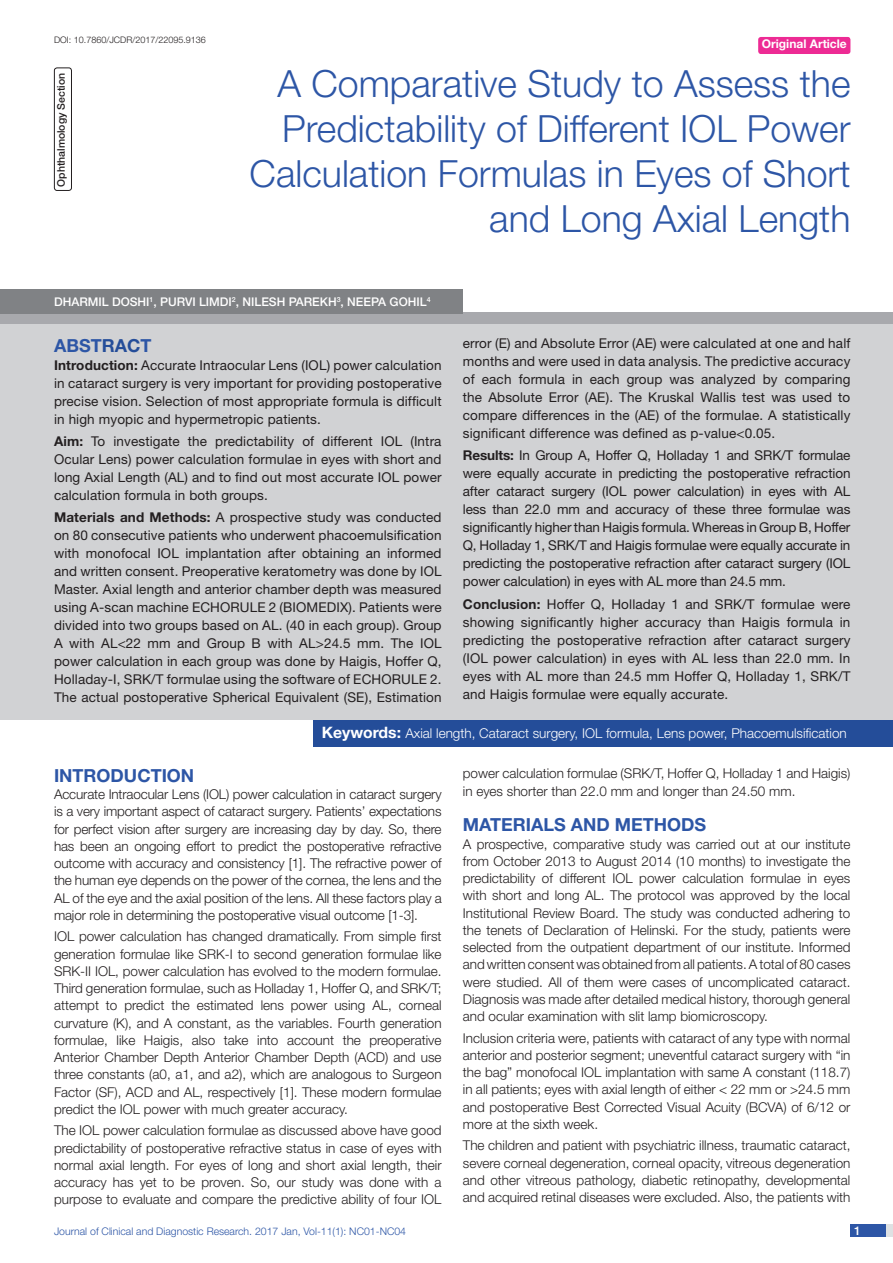
<style>
.page{position:relative;width:893px;height:1263px;background:#fff}
.page>*{position:absolute;margin:0;border:0;box-sizing:border-box;transform-origin:0 0}
.t1{font:300 37.5px/45px "Helvetica Neue";color:#2d56a6;text-align:right}
.Heading{font:700 18px "Helvetica Neue";color:#2d56a6}
.Abstract_head{font:700 18px "Helvetica Neue";color:#2d56a6}
.Body_text{font:300 13.5px/17.2px "Helvetica Neue";color:#231f20;text-align:justify}
.Abstract_Text{font:13.5px/18px "Helvetica Neue";letter-spacing:.01em;color:#231f20;text-align:justify}
.t2{font:300 13.5px "Helvetica Neue";color:#fff}
.Author{font:500 12px "Helvetica Neue";color:#fff}
.t3{font:700 12px "Helvetica Neue";color:#fff}
.t4{font:300 10.5px "Helvetica Neue";color:#2d56a6}
.t5{font:500 10.5px "Helvetica Neue";color:#231f20}
.DOI{font:300 9px "Helvetica Neue";color:#231f20}
.s1{color:#244d99}
.s2{font-weight:700}
.s3{font-weight:700;font-size:15.75px}
</style>
<div class="page">
<div style="left:850px;top:1224px;width:43px;height:13px;background:#dee1e3"></div>
<div style="left:850px;top:1224px;width:35px;height:13px;background:#2d56a6"></div>
<div style="left:758px;top:37px;width:92px;height:17px;background:#ed2b94;border-radius:3px"></div>
<div style="left:0;top:313px;width:893px;height:12px;background:#a8a9ad"></div>
<div style="left:0;top:325px;width:893px;height:395px;background:#d1d2d4"></div>
<div style="left:313px;top:720px;width:580px;height:26px;background:#244d99"></div>
<div style="left:0;top:289px;width:463px;height:24px;background:#808285"></div>
<div style="left:54px;top:68px;width:18px;height:123px;border:1px solid #231f20;border-radius:3px"></div>
<p class="DOI" style="left:54px;top:35px;width:153px">DOI: 10.7860/JCDR/2017/22095.9136</p>
<p class="t3" style="left:762px;top:37px;width:87px">Original Article</p>
<p class="t5" style="left:55px;top:187px;width:115px;rotate:-90deg">OPHTHALMOLOGY SECTION</p>
<p class="t1" style="left:250px;top:60px;width:602px">A Comparative Study to Assess the<br>Predictability of Different IOL Power<br>Calculation Formulas in Eyes of Short and Long Axial Length</p>
<p class="Author" style="left:54px;top:294px;width:378px">DHARMIL DOSHI<sup>1</sup>, PURVI LIMDI<sup>2</sup>, NILESH PAREKH<sup>3</sup>, NEEPA GOHIL<sup>4</sup></p>
<p class="Abstract_head" style="left:54px;top:334px;width:99px">ABST<span class="s1">RAC</span>T</p>
<p class="Abstract_Text" style="left:54px;top:356px;width:389px"><span class="s2">Introduction:</span> Accurate Intraocular Lens (IOL) power calculation in cataract surgery is very important for providing postoperative precise vision. Selection of most appropriate formula is difficult in high myopic and hypermetropic patients.</p>
<p class="Abstract_Text" style="left:54px;top:432px;width:389px"><span class="s2">Aim:</span> To investigate the predictability of different IOL (Intra Ocular Lens) power calculation formulae in eyes with short and long Axial Length (AL) and to find out most accurate IOL power calculation formula in both groups.</p>
<p class="Abstract_Text" style="left:54px;top:508px;width:389px"><span class="s2">Materials and Methods:</span> A prospective study was conducted on 80 consecutive patients who underwent phacoemulsification with monofocal IOL implantation after obtaining an informed and written consent. Preoperative keratometry was done by IOL Master. Axial length and anterior chamber depth was measured using A-scan machine ECHORULE 2 (BIOMEDIX). Patients were divided into two groups based on AL. (40 in each group). Group A with AL&lt;22 mm and Group B with AL&gt;24.5 mm. The IOL power calculation in each group was done by Haigis, Hoffer Q, Holladay-I, SRK/T formulae using the software of ECHORULE 2.<br>The actual postoperative Spherical Equivalent (SE), Estimation</p>
<p class="Abstract_Text" style="left:463px;top:334px;width:389px">error (E) and Absolute Error (AE) were calculated at one and half months and were used in data analysis. The predictive accuracy of each formula in each group was analyzed by comparing the Absolute Error (AE). The Kruskal Wallis test was used to compare differences in the (AE) of the formulae. A statistically significant difference was defined as p-value&lt;0.05.</p>
<p class="Abstract_Text" style="left:463px;top:446px;width:389px"><span class="s2">Results:</span> In Group A, Hoffer Q, Holladay 1 and SRK/T formulae were equally accurate in predicting the postoperative refraction after cataract surgery (IOL power calculation) in eyes with AL less than 22.0 mm and accuracy of these three formulae was significantly higher than Haigis formula. Whereas in Group B, Hoffer Q, Holladay 1, SRK/T and Haigis formulae were equally accurate in predicting the postoperative refraction after cataract surgery (IOL power calculation) in eyes with AL more than 24.5 mm.</p>
<p class="Abstract_Text" style="left:463px;top:595px;width:389px"><span class="s2">Conclusion:</span> Hoffer Q, Holladay 1 and SRK/T formulae were showing significantly higher accuracy than Haigis formula in predicting the postoperative refraction after cataract surgery (IOL power calculation) in eyes with AL less than 22.0 mm. In eyes with AL more than 24.5 mm Hoffer Q, Holladay 1, SRK/T and Haigis formulae were equally accurate.</p>
<p class="t2" style="left:322px;top:725px;width:527px"><span class="s3">Keywords:</span> Axial length, Cataract surgery, IOL formula, Lens power, Phacoemulsification</p>
<p class="Heading" style="left:54px;top:764px;width:142px">INTRODUCTION</p>
<p class="Body_text" style="left:54px;top:785px;width:389px">Accurate Intraocular Lens (IOL) power calculation in cataract surgery is a very important aspect of cataract surgery. Patients’ expectations for perfect vision after surgery are increasing day by day. So, there has been an ongoing effort to predict the postoperative refractive outcome with accuracy and consistency [1]. The refractive power of the human eye depends on the power of the cornea, the lens and the AL of the eye and the axial position of the lens. All these factors play a major role in determining the postoperative visual outcome [1-3].</p>
<p class="Body_text" style="left:54px;top:928px;width:389px">IOL power calculation has changed dramatically. From simple first generation formulae like SRK-I to second generation formulae like SRK-II IOL, power calculation has evolved to the modern formulae.<br>Third generation formulae, such as Holladay 1, Hoffer Q, and SRK/T; attempt to predict the estimated lens power using AL, corneal curvature (K), and A constant, as the variables. Fourth generation formulae, like Haigis, also take into account the preoperative Anterior Chamber Depth Anterior Chamber Depth (ACD) and use three constants (a0, a1, and a2), which are analogous to Surgeon Factor (SF), ACD and AL, respectively [1]. These modern formulae predict the IOL power with much greater accuracy.</p>
<p class="Body_text" style="left:54px;top:1122px;width:389px">The IOL power calculation formulae as discussed above have good predictability of postoperative refractive status in case of eyes with normal axial length. For eyes of long and short axial length, their accuracy has yet to be proven. So, our study was done with a purpose to evaluate and compare the predictive ability of four IOL</p>
<p class="Body_text" style="left:463px;top:765px;width:389px">power calculation formulae (SRK/T, Hoffer Q, Holladay 1 and Haigis) in eyes shorter than 22.0 mm and longer than 24.50 mm.</p>
<p class="Heading" style="left:463px;top:814px;width:245px">MATERIALS AND METHODS</p>
<p class="Body_text" style="left:463px;top:835px;width:389px">A prospective, comparative study was carried out at our institute from October 2013 to August 2014 (10 months) to investigate the predictability of different IOL power calculation formulae in eyes with short and long AL. The protocol was approved by the local Institutional Review Board. The study was conducted adhering to the tenets of Declaration of Helinski. For the study, patients were selected from the outpatient department of our institute. Informed and written consent was obtained from all patients. A total of 80 cases were studied. All of them were cases of uncomplicated cataract.<br>Diagnosis was made after detailed medical history, thorough general and ocular examination with slit lamp biomicroscopy.</p>
<p class="Body_text" style="left:463px;top:1029px;width:389px">Inclusion criteria were, patients with cataract of any type with normal anterior and posterior segment; uneventful cataract surgery with “in the bag” monofocal IOL implantation with same A constant (118.7) in all patients; eyes with axial length of either &lt; 22 mm or &gt;24.5 mm and postoperative Best Corrected Visual Acuity (BCVA) of 6/12 or more at the sixth week.</p>
<p class="Body_text" style="left:463px;top:1137px;width:389px">The children and patient with psychiatric illness, traumatic cataract, severe corneal degeneration, corneal opacity, vitreous degeneration and other vitreous pathology, diabetic retinopathy, developmental and acquired retinal diseases were excluded. Also, the patients with</p>
<p class="t4" style="left:54px;top:1225px;width:354px">Journal of Clinical and Diagnostic Research. 2017 Jan, Vol-11(1): NC01-NC04</p>
<p class="Author" style="left:854px;top:1223px;width:8px">1</p>
</div>
